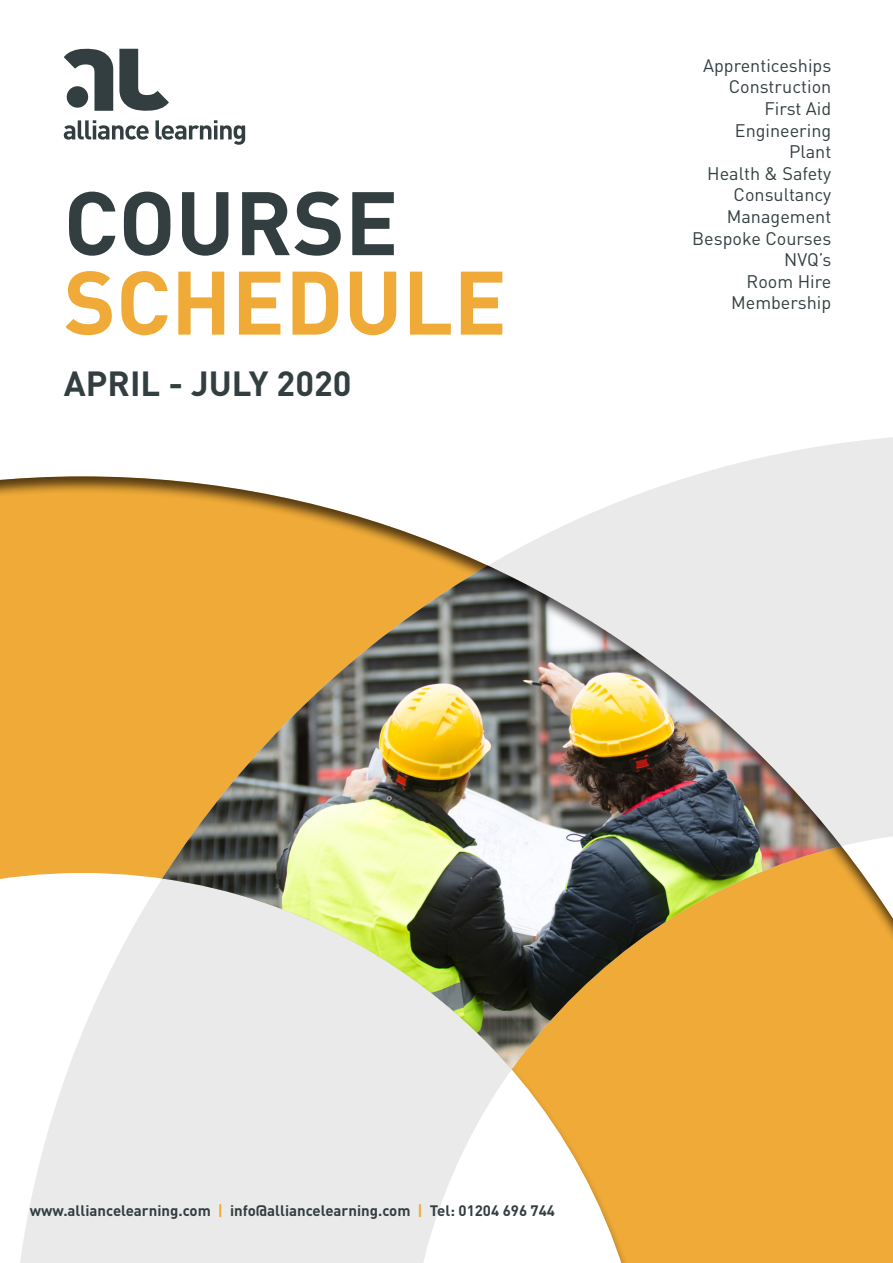
<style>
.page{position:relative;width:893px;height:1263px;background:#fff}
.page>*{position:absolute;margin:0;border:0;box-sizing:border-box;transform-origin:0 0}
.t1{font:700 88.5px "DIN";color:#efaa37}
.t2{font:700 88.5px "DIN";color:#333e40}
.t3{font:700 34.5px "DIN";color:#333e40}
.t4{font:18px/21.6px "DIN";color:#333e40;text-align:right}
.t5{font:700 15px "DIN";color:#333e40}
.s1{color:#efaa37}
</style>
<div class="page">
<svg style="left:693px;top:437px;width:200px;height:39px;fill:#eaeaea"></svg>
<div style="left:0;top:476px;width:893px;height:787px;background:#231f20;opacity:.75"></div>
<svg style="left:64px;top:48px;width:181px;height:97px"></svg>
<h1 class="t2" style="left:64px;top:165px;width:336px">COURSE</h1>
<h1 class="t1" style="left:64px;top:245px;width:445px">SCHEDULE</h1>
<h2 class="t3" style="left:64px;top:361px;width:289px">APRIL - JULY 2020</h2>
<p class="t4" style="left:692px;top:54px;width:141px">Apprenticeships<br>Construction<br>First Aid<br>Engineering<br>Plant<br>Health &amp; Safety<br>Consultancy<br>Management<br>Bespoke Courses<br>NVQ’s<br>Room Hire<br>Membership</p>
<p class="t5" style="left:30px;top:1200px;width:527px">www.alliancelearning.com <span class="s1">|</span> info@alliancelearning.com <span class="s1">|</span> Tel: 01204 696 744</p>
</div>
